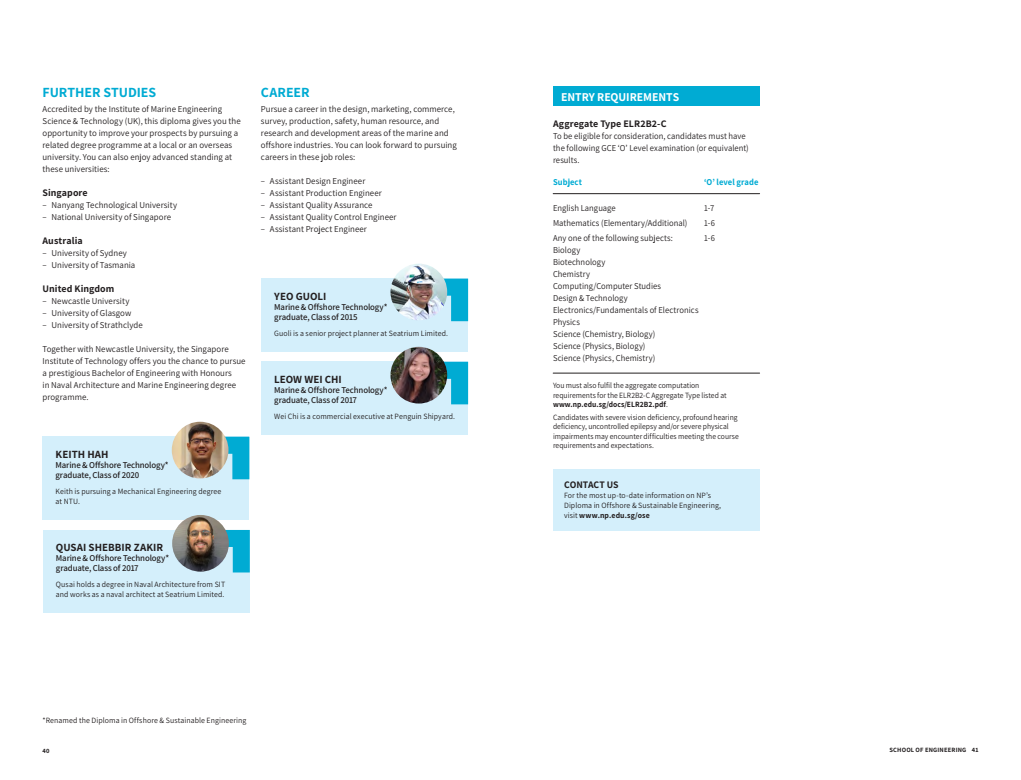
<style>
.page{position:relative;width:1021px;height:780px;background:#fff}
.page>*{position:absolute;margin:0;border:0;box-sizing:border-box;transform-origin:0 0}
.Body_text_9_points_Assistant_Reg{font:700 14px "Assistant";letter-spacing:-.005em;color:#00abd3}
.Body_text_9_5_points_Assistant_Reg{font:700 12px "Assistant";letter-spacing:-.005em;color:#fff}
.Year_123_11_points_Assistant_Bold{font:700 11px "Assistant";color:#231f20}
.Subhead_10_points_Assistant_Bold{font:700 10px "Assistant";letter-spacing:.005em;color:#231f20}
.Bodytext_10_points_Assistant_Bold{font:700 10px "Assistant";color:#231f20}
.Body_text_9_points_Assistant_Reg-2{font:9px/12px "Assistant";letter-spacing:.005em;color:#231f20}
.Entry_r{font:9px/12px "Assistant";letter-spacing:.005em;color:#231f20;scale:.95 1}
.Student_Courses_9_points_Assistant_Semi_{font:600 9px/10px "Assistant";letter-spacing:-.015em;color:#231f20}
.Entry_r-2{font:700 9px "Assistant";letter-spacing:.01em;color:#00abd3;scale:.95 1}
.Body_text_8_points_Assistant{font:8px/10px "Assistant";letter-spacing:.01em;color:#231f20}
.Entry_R_Fine_Print{font:8px/9.5px "Assistant";color:#231f20;scale:.95 1}
.t1{font:700 6.5px "Assistant";letter-spacing:.03em;color:#231f20}
.s1{font-weight:700}
</style>
<div class="page">
<div style="left:43px;top:436px;width:206px;height:84px;background:#d4effb"></div>
<svg style="left:207px;top:436px;width:42px;height:43px"></svg>
<img style="left:172px;top:421px;width:56px;height:57px;border-radius:28px">
<div style="left:261px;top:278px;width:207px;height:74px;background:#d4effb"></div>
<svg style="left:426px;top:278px;width:42px;height:43px"></svg>
<img style="left:390px;top:263px;width:57px;height:57px;border-radius:28px">
<div style="left:261px;top:362px;width:207px;height:73px;background:#d4effb"></div>
<svg style="left:425px;top:362px;width:43px;height:42px"></svg>
<img style="left:390px;top:347px;width:57px;height:56px;border-radius:28px">
<div style="left:43px;top:530px;width:207px;height:82px;background:#d4effb"></div>
<svg style="left:207px;top:530px;width:43px;height:42px"></svg>
<img style="left:172px;top:515px;width:57px;height:56px;border-radius:28px">
<div style="left:553px;top:468px;width:206px;height:62px;background:#d4effb"></div>
<hr style="left:553px;top:193px;width:206px;height:1px;background:#231f20">
<hr style="left:553px;top:373px;width:206px;height:1px;background:#231f20">
<div style="left:553px;top:86px;width:206px;height:20px;background:#00abd3"></div>
<p class="Body_text_9_points_Assistant_Reg" style="left:43px;top:82px;width:115px">FURTHER STUDIES</p>
<p class="Body_text_9_points_Assistant_Reg-2" style="left:43px;top:102px;width:200px">Accredited by the Institute of Marine Engineering Science &amp; Technology (UK), this diploma gives you the opportunity to improve your prospects by pursuing a related degree programme at a local or an overseas university. You can also enjoy advanced standing at these universities:</p>
<p class="Subhead_10_points_Assistant_Bold" style="left:43px;top:185px;width:47px">Singapore</p>
<p class="Body_text_9_points_Assistant_Reg-2" style="left:43px;top:198px;width:136px">– Nanyang Technological University</p>
<p class="Body_text_9_points_Assistant_Reg-2" style="left:43px;top:210px;width:130px">– National University of Singapore</p>
<p class="Subhead_10_points_Assistant_Bold" style="left:43px;top:233px;width:42px">Australia</p>
<p class="Body_text_9_points_Assistant_Reg-2" style="left:43px;top:246px;width:86px">– University of Sydney</p>
<p class="Body_text_9_points_Assistant_Reg-2" style="left:43px;top:258px;width:94px">– University of Tasmania</p>
<p class="Subhead_10_points_Assistant_Bold" style="left:43px;top:281px;width:73px">United Kingdom</p>
<p class="Body_text_9_points_Assistant_Reg-2" style="left:43px;top:294px;width:88px">– Newcastle University</p>
<p class="Body_text_9_points_Assistant_Reg-2" style="left:43px;top:306px;width:90px">– University of Glasgow</p>
<p class="Body_text_9_points_Assistant_Reg-2" style="left:43px;top:318px;width:102px">– University of Strathclyde</p>
<p class="Body_text_9_points_Assistant_Reg-2" style="left:43px;top:342px;width:204px">Together with Newcastle University, the Singapore Institute of Technology offers you the chance to pursue a prestigious Bachelor of Engineering with Honours<br>in Naval Architecture and Marine Engineering degree programme.</p>
<p class="Year_123_11_points_Assistant_Bold" style="left:56px;top:446px;width:55px">KEITH HAH</p>
<p class="Student_Courses_9_points_Assistant_Semi_" style="left:56px;top:459px;width:115px">Marine &amp; Offshore Technology* graduate, Class of 2020</p>
<p class="Body_text_8_points_Assistant" style="left:56px;top:485px;width:167px">Keith is pursuing a Mechanical Engineering degree at NTU.</p>
<p class="Body_text_9_points_Assistant_Reg" style="left:261px;top:82px;width:50px">CAREER</p>
<p class="Body_text_9_points_Assistant_Reg-2" style="left:261px;top:102px;width:197px">Pursue a career in the design, marketing, commerce, survey, production, safety, human resource, and research and development areas of the marine and offshore industries. You can look forward to pursuing careers in these job roles:</p>
<p class="Body_text_9_points_Assistant_Reg-2" style="left:261px;top:174px;width:106px">– Assistant Design Engineer</p>
<p class="Body_text_9_points_Assistant_Reg-2" style="left:261px;top:186px;width:122px">– Assistant Production Engineer</p>
<p class="Body_text_9_points_Assistant_Reg-2" style="left:261px;top:198px;width:113px">– Assistant Quality Assurance</p>
<p class="Body_text_9_points_Assistant_Reg-2" style="left:261px;top:210px;width:137px">– Assistant Quality Control Engineer</p>
<p class="Body_text_9_points_Assistant_Reg-2" style="left:261px;top:222px;width:107px">– Assistant Project Engineer</p>
<p class="Year_123_11_points_Assistant_Bold" style="left:274px;top:288px;width:54px">YEO GUOLI</p>
<p class="Student_Courses_9_points_Assistant_Semi_" style="left:274px;top:301px;width:115px">Marine &amp; Offshore Technology* graduate, Class of 2015</p>
<p class="Body_text_8_points_Assistant" style="left:274px;top:327px;width:175px">Guoli is a senior project planner at Seatrium Limited.</p>
<p class="Year_123_11_points_Assistant_Bold" style="left:274px;top:372px;width:69px">LEOW WEI CHI</p>
<p class="Student_Courses_9_points_Assistant_Semi_" style="left:274px;top:384px;width:115px">Marine &amp; Offshore Technology* graduate, Class of 2017</p>
<p class="Body_text_8_points_Assistant" style="left:274px;top:410px;width:182px">Wei Chi is a commercial executive at Penguin Shipyard.</p>
<p class="Year_123_11_points_Assistant_Bold" style="left:56px;top:540px;width:109px">QUSAI SHEBBIR ZAKIR</p>
<p class="Student_Courses_9_points_Assistant_Semi_" style="left:56px;top:552px;width:115px">Marine &amp; Offshore Technology* graduate, Class of 2017</p>
<p class="Body_text_8_points_Assistant" style="left:56px;top:578px;width:171px">Qusai holds a degree in Naval Architecture from SIT and works as a naval architect at Seatrium Limited.</p>
<p class="Body_text_9_5_points_Assistant_Reg" style="left:561px;top:88px;width:120px">ENTRY REQUIREMENTS</p>
<p class="Subhead_10_points_Assistant_Bold" style="left:553px;top:116px;width:115px">Aggregate Type ELR2B2-C</p>
<p class="Entry_r" style="left:553px;top:129px;width:208px">To be eligible for consideration, candidates must have the following GCE ‘O’ Level examination (or equivalent) results.</p>
<p class="Entry_r-2" style="left:553px;top:175px;width:32px">Subject</p>
<p class="Entry_r-2" style="left:704px;top:175px;width:59px">‘O’ level grade</p>
<p class="Entry_r" style="left:553px;top:202px;width:67px">English Language</p>
<p class="Entry_r" style="left:704px;top:202px;width:12px">1-7</p>
<p class="Entry_r" style="left:553px;top:217px;width:143px">Mathematics (Elementary/Additional)</p>
<p class="Entry_r" style="left:704px;top:217px;width:13px">1-6</p>
<p class="Entry_r" style="left:553px;top:232px;width:128px">Any one of the following subjects:</p>
<p class="Entry_r" style="left:704px;top:232px;width:13px">1-6</p>
<p class="Entry_r" style="left:553px;top:244px;width:30px">Biology</p>
<p class="Entry_r" style="left:553px;top:256px;width:57px">Biotechnology</p>
<p class="Entry_r" style="left:553px;top:268px;width:40px">Chemistry</p>
<p class="Entry_r" style="left:553px;top:280px;width:115px">Computing/Computer Studies</p>
<p class="Entry_r" style="left:553px;top:292px;width:80px">Design &amp; Technology</p>
<p class="Entry_r" style="left:553px;top:304px;width:155px">Electronics/Fundamentals of Electronics</p>
<p class="Entry_r" style="left:553px;top:316px;width:30px">Physics</p>
<p class="Entry_r" style="left:553px;top:328px;width:109px">Science (Chemistry, Biology)</p>
<p class="Entry_r" style="left:553px;top:340px;width:99px">Science (Physics, Biology)</p>
<p class="Entry_r" style="left:553px;top:352px;width:109px">Science (Physics, Chemistry)</p>
<p class="Entry_R_Fine_Print" style="left:553px;top:380px;width:184px">You must also fulfil the aggregate computation requirements for the ELR2B2-C Aggregate Type listed at <span class="s1">www.np.edu.sg/docs/ELR2B2.pdf</span>.</p>
<p class="Entry_R_Fine_Print" style="left:553px;top:412px;width:197px">Candidates with severe vision deficiency, profound hearing deficiency, uncontrolled epilepsy and/or severe physical impairments may encounter difficulties meeting the course requirements and expectations.</p>
<p class="Bodytext_10_points_Assistant_Bold" style="left:564px;top:478px;width:56px">CONTACT US</p>
<p class="Body_text_8_points_Assistant" style="left:564px;top:490px;width:158px">For the most up-to-date information on NP’s<br>Diploma in Offshore &amp; Sustainable Engineering, visit <span class="s1">www.np.edu.sg/ose</span></p>
<p class="Body_text_8_points_Assistant" style="left:43px;top:715px;width:205px">*Renamed the Diploma in Offshore &amp; Sustainable Engineering</p>
<p class="t1" style="left:43px;top:746px;width:9px">40</p>
<p class="t1" style="left:889px;top:745px;width:90px">SCHOOL OF ENGINEERING 41</p>
</div>
